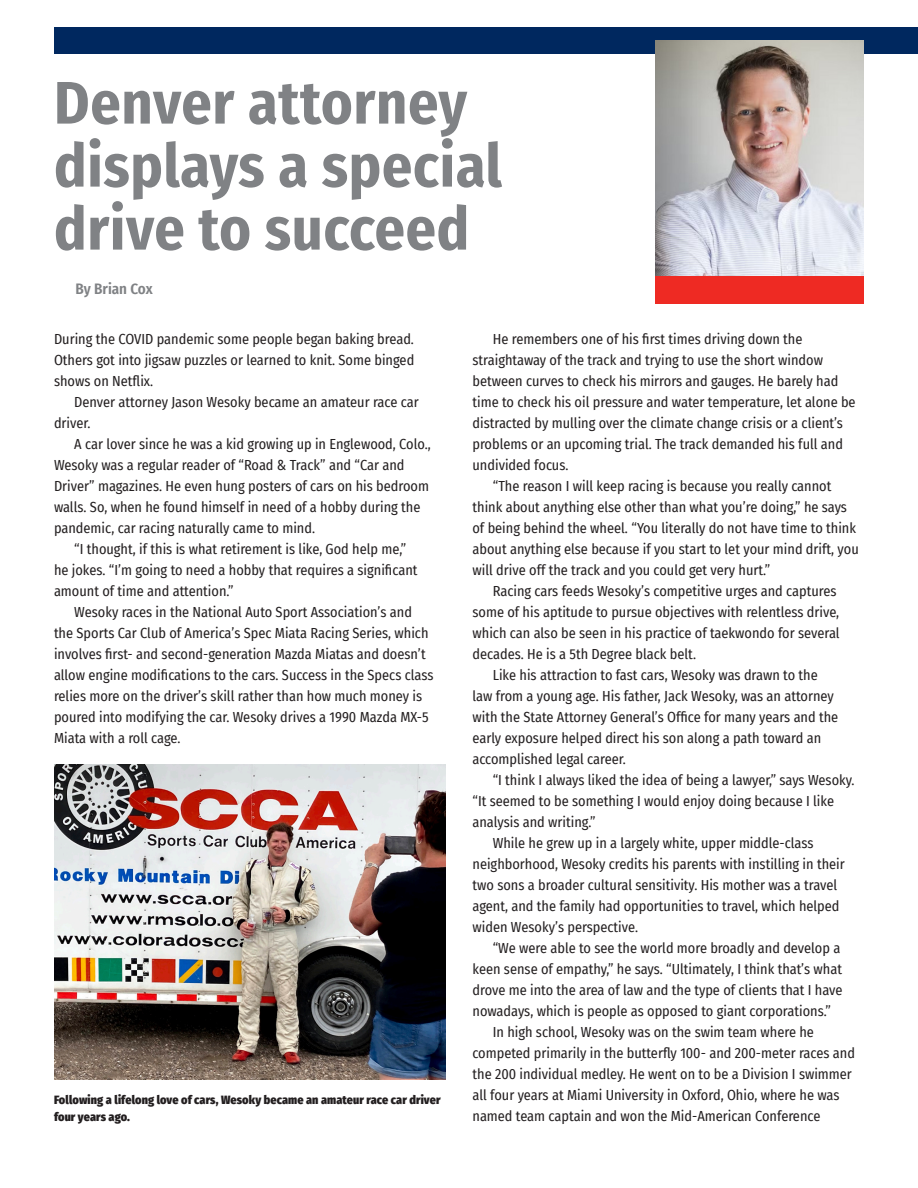
<style>
.page{position:relative;width:918px;height:1188px;background:#fff}
.page>*{position:absolute;margin:0;border:0;box-sizing:border-box;transform-origin:0 0}
.t1{font:700 60px/63px "Fira Sans Condensed";letter-spacing:.01em;color:#808285}
.Byline{font:600 15px "Fira Sans Condensed";color:#808285}
.Body{font:14.25px/21px "Fira Sans Condensed";color:#231f20}
.First_Paragraph{font:14.25px/21px "Fira Sans Condensed";color:#231f20;text-align:justify}
.Cutline{font:800 12px/16.5px "Fira Sans Condensed";letter-spacing:.01em;color:#231f20}
</style>
<div class="page">
<div style="left:54px;top:27px;width:864px;height:27px;background:#00285f"></div>
<img style="left:656px;top:40px;width:208px;height:236px">
<div style="left:656px;top:276px;width:208px;height:28px;background:#ee2a23"></div>
<img style="left:54px;top:765px;width:392px;height:315px">
<p class="t1" style="left:54px;top:67px;width:449px">Denver attorney displays a special drive to succeed</p>
<p class="Byline" style="left:76px;top:277px;width:79px">By Brian Cox</p>
<p class="First_Paragraph" style="left:54px;top:328px;width:362px">During the COVID pandemic some people began baking bread.<br>Others got into jigsaw puzzles or learned to knit. Some binged shows on Netflix.</p>
<p class="Body" style="left:54px;top:391px;width:366px;text-indent:20px">Denver attorney Jason Wesoky became an amateur race car driver.</p>
<p class="Body" style="left:54px;top:433px;width:378px;text-indent:20px">A car lover since he was a kid growing up in Englewood, Colo., Wesoky was a regular reader of “Road &amp; Track” and “Car and Driver” magazines. He even hung posters of cars on his bedroom walls. So, when he found himself in need of a hobby during the pandemic, car racing naturally came to mind.</p>
<p class="Body" style="left:54px;top:538px;width:365px;text-indent:20px">“I thought, if this is what retirement is like, God help me,” he jokes. “I’m going to need a hobby that requires a significant amount of time and attention.”</p>
<p class="Body" style="left:54px;top:601px;width:381px;text-indent:20px">Wesoky races in the National Auto Sport Association’s and the Sports Car Club of America’s Spec Miata Racing Series, which involves first- and second-generation Mazda Miatas and doesn’t allow engine modifications to the cars. Success in the Specs class relies more on the driver’s skill rather than how much money is poured into modifying the car. Wesoky drives a 1990 Mazda MX-5<br>Miata with a roll cage.</p>
<p class="Cutline" style="left:54px;top:1091px;width:388px">Following a lifelong love of cars, Wesoky became an amateur race car driver four years ago.</p>
<p class="Body" style="left:472px;top:328px;width:385px;text-indent:20px">He remembers one of his first times driving down the straightaway of the track and trying to use the short window between curves to check his mirrors and gauges. He barely had time to check his oil pressure and water temperature, let alone be distracted by mulling over the climate change crisis or a client’s problems or an upcoming trial. The track demanded his full and undivided focus.</p>
<p class="Body" style="left:472px;top:475px;width:388px;text-indent:20px">“The reason I will keep racing is because you really cannot think about anything else other than what you’re doing,” he says of being behind the wheel. “You literally do not have time to think about anything else because if you start to let your mind drift, you will drive off the track and you could get very hurt.”</p>
<p class="Body" style="left:472px;top:580px;width:369px;text-indent:20px">Racing cars feeds Wesoky’s competitive urges and captures some of his aptitude to pursue objectives with relentless drive, which can also be seen in his practice of taekwondo for several decades. He is a 5th Degree black belt.</p>
<p class="Body" style="left:472px;top:664px;width:367px;text-indent:20px">Like his attraction to fast cars, Wesoky was drawn to the law from a young age. His father, Jack Wesoky, was an attorney with the State Attorney General’s Office for many years and the early exposure helped direct his son along a path toward an accomplished legal career.</p>
<p class="Body" style="left:472px;top:769px;width:384px;text-indent:20px">“I think I always liked the idea of being a lawyer,” says Wesoky. “It seemed to be something I would enjoy doing because I like analysis and writing.”</p>
<p class="Body" style="left:472px;top:832px;width:374px;text-indent:20px">While he grew up in a largely white, upper middle-class neighborhood, Wesoky credits his parents with instilling in their two sons a broader cultural sensitivity. His mother was a travel agent, and the family had opportunities to travel, which helped widen Wesoky’s perspective.</p>
<p class="Body" style="left:472px;top:937px;width:372px;text-indent:20px">“We were able to see the world more broadly and develop a keen sense of empathy,” he says. “Ultimately, I think that’s what drove me into the area of law and the type of clients that I have nowadays, which is people as opposed to giant corporations.”</p>
<p class="Body" style="left:472px;top:1021px;width:384px;text-indent:20px">In high school, Wesoky was on the swim team where he competed primarily in the butterfly 100- and 200-meter races and the 200 individual medley. He went on to be a Division I swimmer all four years at Miami University in Oxford, Ohio, where he was named team captain and won the Mid-American Conference</p>
</div>
